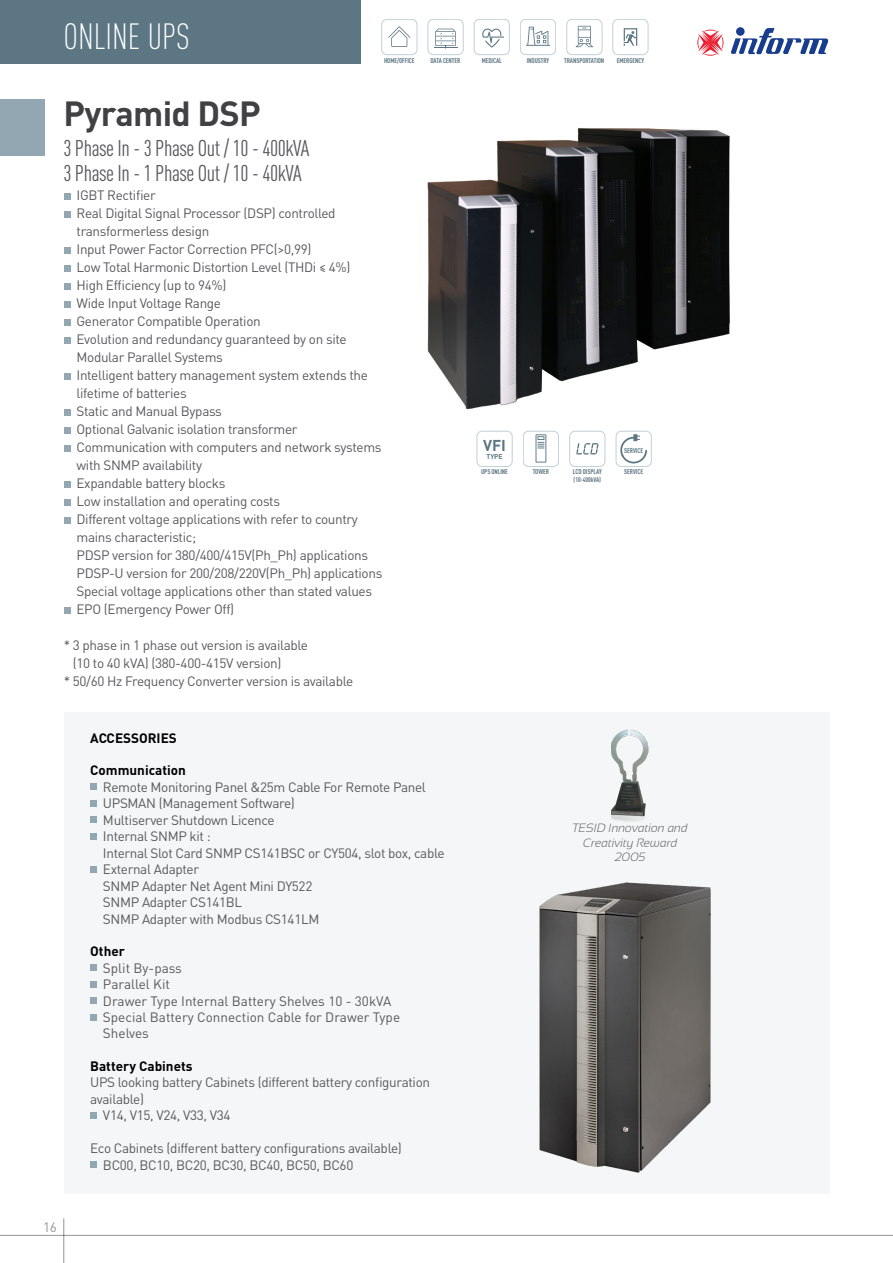
<style>
.page{position:relative;width:893px;height:1263px;background:#fff}
.page>*{position:absolute;margin:0;border:0;box-sizing:border-box;transform-origin:0 0}
.t1{font:300 condensed 36px "DIN Pro";color:#fff}
.t2{font:700 34.5px "DIN Pro";letter-spacing:-.02em;color:#414042}
.t3{font:condensed 22.5px/25.5px "DIN Pro";letter-spacing:-.02em;color:#58595b}
.t4{font:700 15.6px "DIN Pro";color:#5c7683}
.t5{font:13.5px/18px "DIN Pro";letter-spacing:-.025em;color:#58595b}
.t6{font:13.5px/16.5px "DIN Pro";color:#58595b}
.t7{font:700 13.5px "DIN Pro";color:#000}
.t8{font:13.5px "DIN Pro";color:#939598}
.t9{font:italic 300 12px/14.4px "Sansation";color:#58595b;text-align:center}
.t10{font:700 condensed 6.9px "DIN Pro";letter-spacing:-.01em;color:#5c7683}
.t11{font:700 6.9px "DIN Pro";color:#5c7683}
.t12{font:700 condensed 6.75px "DIN Pro";color:#5c7683}
</style>
<div class="page">
<hr style="left:0;top:1235px;width:893px;height:1px;background:#939598">
<hr style="left:63px;top:1218px;width:1px;height:45px;background:#939598">
<svg style="left:697px;top:30px;width:26px;height:26px"></svg>
<svg style="left:731px;top:28px;width:98px;height:26px"></svg>
<div style="left:64px;top:712px;width:765px;height:481px;background:#f4f6f7"></div>
<svg style="left:64px;top:193px;width:6px;height:6px"></svg>
<svg style="left:64px;top:211px;width:6px;height:6px"></svg>
<svg style="left:64px;top:247px;width:6px;height:6px"></svg>
<svg style="left:64px;top:265px;width:6px;height:6px"></svg>
<svg style="left:64px;top:283px;width:6px;height:6px"></svg>
<svg style="left:64px;top:301px;width:6px;height:6px"></svg>
<svg style="left:64px;top:319px;width:6px;height:6px"></svg>
<svg style="left:64px;top:337px;width:6px;height:6px"></svg>
<svg style="left:64px;top:373px;width:6px;height:6px"></svg>
<svg style="left:64px;top:409px;width:6px;height:6px"></svg>
<svg style="left:64px;top:427px;width:6px;height:6px"></svg>
<svg style="left:64px;top:445px;width:6px;height:6px"></svg>
<svg style="left:64px;top:481px;width:6px;height:6px"></svg>
<svg style="left:64px;top:499px;width:6px;height:6px"></svg>
<svg style="left:64px;top:517px;width:6px;height:6px"></svg>
<svg style="left:64px;top:607px;width:6px;height:6px"></svg>
<div style="left:0;top:100px;width:44px;height:56px;background:#92a7b2"></div>
<div style="left:0;top:0;width:360px;height:64px;background:#5c7683"></div>
<div style="left:477px;top:431px;width:35px;height:36px;border:1px solid #c2d0d7;border-radius:5px"></div>
<svg style="left:535px;top:434px;width:11px;height:29px"></svg>
<div style="left:523px;top:431px;width:36px;height:36px;border:1px solid #c2d0d7;border-radius:5px"></div>
<div style="left:616px;top:431px;width:36px;height:36px;border:1px solid #c2d0d7;border-radius:5px"></div>
<svg style="left:620px;top:434px;width:27px;height:29px"></svg>
<svg style="left:576px;top:443px;width:22px;height:11px"></svg>
<div style="left:569px;top:431px;width:36px;height:36px;border:1px solid #c2d0d7;border-radius:5px"></div>
<img style="left:427px;top:128px;width:303px;height:282px">
<svg style="left:388px;top:26px;width:22px;height:21px"></svg>
<div style="left:381px;top:19px;width:36px;height:36px;border:1px solid #c2d0d7;border-radius:5px"></div>
<svg style="left:434px;top:29px;width:23px;height:20px"></svg>
<div style="left:428px;top:19px;width:35px;height:36px;border:1px solid #c2d0d7;border-radius:5px"></div>
<svg style="left:482px;top:28px;width:22px;height:20px"></svg>
<div style="left:474px;top:19px;width:36px;height:36px;border:1px solid #c2d0d7;border-radius:5px"></div>
<svg style="left:526px;top:27px;width:24px;height:19px"></svg>
<div style="left:520px;top:19px;width:36px;height:36px;border:1px solid #c2d0d7;border-radius:5px"></div>
<svg style="left:576px;top:26px;width:17px;height:21px"></svg>
<div style="left:566px;top:19px;width:36px;height:36px;border:1px solid #c2d0d7;border-radius:5px"></div>
<svg style="left:624px;top:28px;width:13px;height:18px"></svg>
<div style="left:613px;top:19px;width:35px;height:36px;border:1px solid #c2d0d7;border-radius:5px"></div>
<img style="left:612px;top:729px;width:37px;height:93px">
<img style="left:497px;top:882px;width:264px;height:312px">
<div style="left:90px;top:784px;width:7px;height:6px;background:#92a7b2"></div>
<div style="left:90px;top:800px;width:7px;height:7px;background:#92a7b2"></div>
<div style="left:90px;top:817px;width:7px;height:6px;background:#92a7b2"></div>
<div style="left:90px;top:833px;width:7px;height:7px;background:#92a7b2"></div>
<div style="left:90px;top:866px;width:7px;height:7px;background:#92a7b2"></div>
<div style="left:90px;top:964px;width:7px;height:7px;background:#92a7b2"></div>
<div style="left:90px;top:981px;width:7px;height:7px;background:#92a7b2"></div>
<div style="left:90px;top:997px;width:7px;height:7px;background:#92a7b2"></div>
<div style="left:90px;top:1014px;width:7px;height:7px;background:#92a7b2"></div>
<div style="left:90px;top:1112px;width:7px;height:7px;background:#92a7b2"></div>
<div style="left:90px;top:1161px;width:7px;height:7px;background:#92a7b2"></div>
<h1 class="t1" style="left:63px;top:15px;width:128px">ONLINE UPS</h1>
<h2 class="t2" style="left:63px;top:90px;width:199px">Pyramid DSP</h2>
<h3 class="t3" style="left:63px;top:135px;width:247px">3 Phase In - 3 Phase Out / 10 - 400kVA<br>3 Phase In - 1 Phase Out / 10 - 40kVA</h3>
<p class="t10" style="left:384px;top:56px;width:32px">HOME/OFFICE</p>
<p class="t10" style="left:430px;top:56px;width:32px">DATA CENTER</p>
<p class="t10" style="left:482px;top:56px;width:22px">MEDICAL</p>
<p class="t10" style="left:527px;top:56px;width:24px">INDUSTRY</p>
<p class="t10" style="left:564px;top:56px;width:42px">TRANSPORTATION</p>
<p class="t10" style="left:617px;top:56px;width:29px">EMERGENCY</p>
<p class="t5" style="left:77px;top:186px;width:307px">IGBT Rectifier<br>Real Digital Signal Processor (DSP) controlled transformerless design<br>Input Power Factor Correction PFC(&gt;0,99)<br>Low Total Harmonic Distortion Level (THDi ≤ 4%)<br>High Efficiency (up to 94%)<br>Wide Input Voltage Range<br>Generator Compatible Operation<br>Evolution and redundancy guaranteed by on site Modular Parallel Systems<br>Intelligent battery management system extends the lifetime of batteries<br>Static and Manual Bypass<br>Optional Galvanic isolation transformer Communication with computers and network systems with SNMP availability<br>Expandable battery blocks<br>Low installation and operating costs<br>Different voltage applications with refer to country mains characteristic;<br>PDSP version for 380/400/415V(Ph_Ph) applications PDSP-U version for 200/208/220V(Ph_Ph) applications Special voltage applications other than stated values EPO (Emergency Power Off)</p>
<p class="t5" style="left:64px;top:636px;width:246px">* 3 phase in 1 phase out version is available</p>
<p class="t5" style="left:73px;top:654px;width:210px">(10 to 40 kVA) (380-400-415V version)</p>
<p class="t5" style="left:64px;top:672px;width:291px">* 50/60 Hz Frequency Converter version is available</p>
<p class="t7" style="left:90px;top:729px;width:88px">ACCESSORIES</p>
<p class="t7" style="left:90px;top:761px;width:97px">Communication</p>
<p class="t5" style="left:103px;top:778px;width:343px;line-height:16.5px">Remote Monitoring Panel &amp;25m Cable For Remote Panel<br>UPSMAN (Management Software)<br>Multiserver Shutdown Licence<br>Internal SNMP kit :<br>Internal Slot Card SNMP CS141BSC or CY504, slot box, cable<br>External Adapter<br>SNMP Adapter Net Agent Mini DY522<br>SNMP Adapter CS141BL<br>SNMP Adapter with Modbus CS141LM</p>
<p class="t7" style="left:90px;top:942px;width:36px">Other</p>
<p class="t6" style="left:103px;top:959px;width:299px">Split By-pass<br>Parallel Kit<br>Drawer Type Internal Battery Shelves 10 - 30kVA<br>Special Battery Connection Cable for Drawer Type<br>Shelves</p>
<p class="t7" style="left:90px;top:1057px;width:104px">Battery Cabinets</p>
<p class="t5" style="left:90px;top:1073px;width:341px">UPS looking battery Cabinets (different battery configuration</p>
<p class="t5" style="left:90px;top:1089px;width:55px">available)</p>
<p class="t5" style="left:103px;top:1106px;width:129px">V14, V15, V24, V33, V34</p>
<p class="t5" style="left:103px;top:1139px;width:300px;line-height:16.5px;text-indent:-13px">Eco Cabinets (different battery configurations available)<br>BC00, BC10, BC20, BC30, BC40, BC50, BC60</p>
<p class="t4" style="left:483px;top:435px;width:24px">VFI</p>
<p class="t11" style="left:486px;top:452px;width:18px">TYPE</p>
<p class="t10" style="left:481px;top:468px;width:28px">UPS ONLINE</p>
<p class="t10" style="left:533px;top:468px;width:18px">TOWER</p>
<p class="t10" style="left:624px;top:468px;width:20px">SERVICE</p>
<p class="t10" style="left:624px;top:446px;width:20px">SERVICE</p>
<p class="t10" style="left:573px;top:468px;width:30px">LCD DISPLAY</p>
<p class="t12" style="left:574px;top:475px;width:29px">(10-400kVA)</p>
<p class="t9" style="left:573px;top:821px;width:117px">TESID Innovation and<br>Creativity Reward<br>2005</p>
<p class="t8" style="left:43px;top:1217px;width:15px">16</p>
</div>
